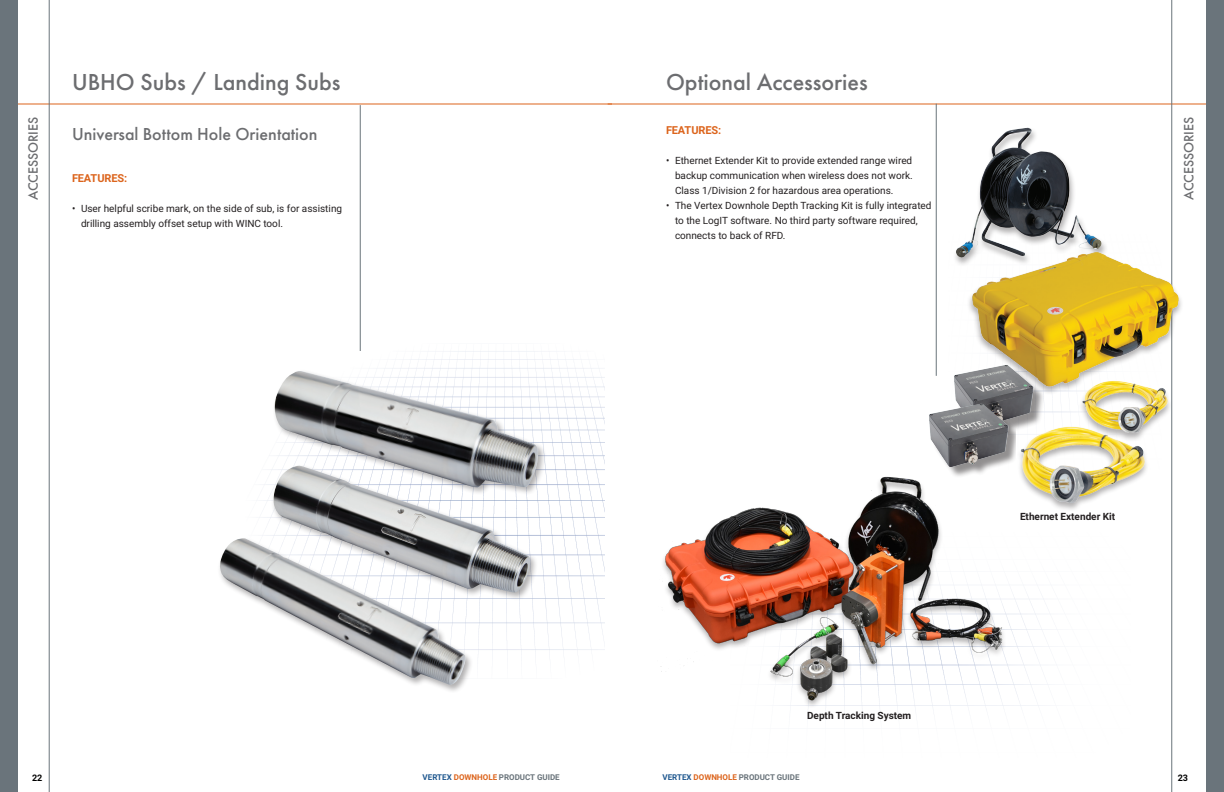
<style>
.page{position:relative;width:1224px;height:792px;background:#fff}
.page>*{position:absolute;margin:0;border:0;box-sizing:border-box;transform-origin:0 0}
.t1{font:500 24px "Futura PT";color:#6c6d70}
.t2{font:500 18px "Futura PT";color:#6c6d70}
.t3{font:500 14px "Futura PT";color:#6c6d70}
.t4{font:700 11px "Roboto";letter-spacing:-.01em;color:#dc641c}
.t5{font:10px/15px "Roboto";color:#231f20}
.t6{font:700 10px "Roboto";color:#231f20}
.t7{font:700 9px "Roboto";color:#000}
.t8{font:700 8px "Roboto";color:#6a747b}
.s1{color:#1f588f}
.s2{color:#dc641c}
</style>
<div class="page">
<img style="left:259px;top:344px;width:346px;height:308px">
<hr style="left:13px;top:103px;width:599px;height:1px;background:#dc641c">
<hr style="left:608px;top:103px;width:607px;height:1px;background:#dc641c">
<hr style="left:1172px;top:0;width:1px;height:792px;background:#6a747b">
<hr style="left:49px;top:0;width:1px;height:792px;background:#6a747b">
<hr style="left:360px;top:105px;width:1px;height:246px;background:#6a747b">
<hr style="left:936px;top:104px;width:1px;height:272px;background:#6a747b">
<div style="left:272px;top:369px;width:274px;height:127px;background:#231f20;opacity:.35"></div>
<img style="left:272px;top:371px;width:267px;height:117px">
<div style="left:271px;top:464px;width:267px;height:137px;background:#231f20;opacity:.35"></div>
<img style="left:273px;top:466px;width:259px;height:127px">
<div style="left:217px;top:537px;width:256px;height:157px;background:#231f20;opacity:.35"></div>
<img style="left:218px;top:538px;width:249px;height:148px">
<div style="left:659px;top:476px;width:348px;height:233px;background:#231f20;opacity:.35"></div>
<img style="left:659px;top:476px;width:351px;height:225px">
<div style="left:952px;top:127px;width:156px;height:140px;background:#231f20;opacity:.35"></div>
<img style="left:956px;top:128px;width:146px;height:129px">
<div style="left:956px;top:367px;width:89px;height:73px;background:#231f20;opacity:.5"></div>
<img style="left:954px;top:367px;width:86px;height:64px">
<div style="left:931px;top:406px;width:84px;height:73px;background:#231f20;opacity:.5"></div>
<img style="left:929px;top:400px;width:86px;height:70px">
<img style="left:1080px;top:395px;width:92px;height:42px">
<div style="left:1016px;top:426px;width:133px;height:86px;background:#fff"></div>
<img style="left:1017px;top:423px;width:136px;height:85px">
<div style="left:967px;top:251px;width:216px;height:144px;background:#231f20;opacity:.35"></div>
<img style="left:966px;top:246px;width:217px;height:146px">
<div style="left:0;top:0;width:18px;height:792px;background:#6a747b"></div>
<div style="left:1206px;top:0;width:18px;height:792px;background:#6a747b"></div>
<p class="t1" style="left:72px;top:68px;width:270px">UBHO Subs / Landing Subs</p>
<p class="t1" style="left:666px;top:68px;width:203px">Optional Accessories</p>
<p class="t3" style="left:25px;top:200px;width:85px;rotate:-90deg">ACCESSORIES</p>
<p class="t3" style="left:1180px;top:200px;width:85px;rotate:-90deg">ACCESSORIES</p>
<p class="t4" style="left:666px;top:123px;width:57px">FEATURES:</p>
<p class="t5" style="left:675px;top:153px;width:239px;text-align:justify;text-indent:-9px">• Ethernet Extender Kit to provide extended range wired backup communication when wireless does not work.<br>Class 1/Division 2 for hazardous area operations.</p>
<p class="t5" style="left:675px;top:198px;width:258px;text-indent:-9px">• The Vertex Downhole Depth Tracking Kit is fully integrated to the LogIT software. No third party software required, connects to back of RFD.</p>
<p class="t2" style="left:72px;top:123px;width:247px">Universal Bottom Hole Orientation</p>
<p class="t4" style="left:72px;top:170px;width:57px">FEATURES:</p>
<p class="t5" style="left:81px;top:200px;width:263px;text-indent:-9px">• User helpful scribe mark, on the side of sub, is for assisting drilling assembly offset setup with WINC tool.</p>
<p class="t6" style="left:807px;top:708px;width:106px">Depth Tracking System</p>
<p class="t6" style="left:1020px;top:510px;width:97px">Ethernet Extender Kit</p>
<p class="t7" style="left:32px;top:771px;width:12px">22</p>
<p class="t8" style="left:423px;top:772px;width:139px"><span class="s1">VERTEX</span> <span class="s2">DOWNHOLE</span> PRODUCT GUIDE</p>
<p class="t8" style="left:662px;top:772px;width:139px"><span class="s1">VERTEX</span> <span class="s2">DOWNHOLE</span> PRODUCT GUIDE</p>
<p class="t7" style="left:1178px;top:771px;width:12px">23</p>
</div>
